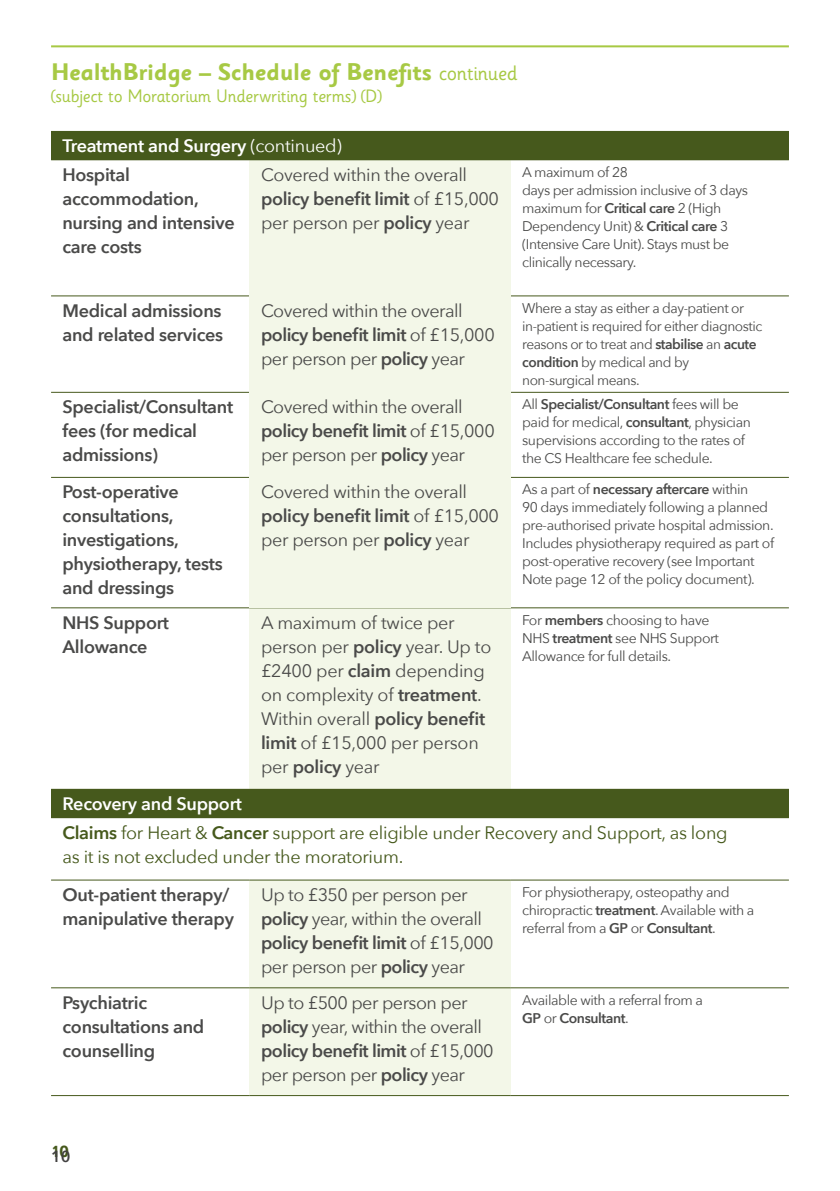
<style>
.page{position:relative;width:840px;height:1191px;background:#fff}
.page>*{position:absolute;margin:0;border:0;box-sizing:border-box;transform-origin:0 0}
.t1{font:700 24px "Sassoon Sans";letter-spacing:-.015em;color:#a7c944}
.t2{font:18px/24px "Avenir Next";letter-spacing:-.03em;color:#4a4a49}
.t3{font:600 18px/24px "Avenir Next";letter-spacing:-.015em;color:#4a4a49}
.t4{font:18px/28.4px "Avenir Next";letter-spacing:-.015em;color:#46591c}
.t5{font:18px "Sassoon Infant Std";letter-spacing:-.015em;color:#a7c944}
.t6{font:600 18px "Avenir Next";letter-spacing:-.015em;color:#fff}
.t7{font:700 16px "Sassoon Sans";color:#46591c}
.t8{font:14px/18px "Avenir Next";letter-spacing:-.03em;color:#4a4a49}
.s1{font-family:"Sassoon Infant Std";font-weight:400;font-size:20.8px}
.s2{font-weight:400}
.s3{font-weight:600}
.s4{font-weight:600;color:#fff}
.s5{font-family:"Avenir Next";font-weight:600;color:#424141}
</style>
<div class="page">
<hr style="left:51px;top:45px;width:737px;height:2px;background:#a7c944">
<div style="left:249px;top:608px;width:261px;height:181px;background:#f3f7e8"></div>
<div style="left:249px;top:880px;width:261px;height:107px;background:#f3f7e8"></div>
<div style="left:249px;top:987px;width:261px;height:108px;background:#f3f7e8"></div>
<hr style="left:51px;top:1095px;width:198px;height:1px;background:#46591c">
<hr style="left:249px;top:1095px;width:261px;height:1px;background:#46591c">
<hr style="left:510px;top:1095px;width:278px;height:1px;background:#46591c">
<hr style="left:51px;top:987px;width:198px;height:1px;background:#46591c">
<hr style="left:249px;top:987px;width:261px;height:1px;background:#46591c">
<hr style="left:510px;top:987px;width:278px;height:1px;background:#46591c">
<hr style="left:51px;top:879px;width:198px;height:1px;background:#46591c">
<hr style="left:249px;top:879px;width:261px;height:1px;background:#46591c">
<hr style="left:510px;top:879px;width:278px;height:1px;background:#46591c">
<hr style="left:51px;top:607px;width:198px;height:1px;background:#46591c">
<hr style="left:510px;top:607px;width:278px;height:1px;background:#46591c">
<hr style="left:51px;top:477px;width:198px;height:1px;background:#46591c">
<hr style="left:510px;top:477px;width:278px;height:1px;background:#46591c">
<hr style="left:51px;top:392px;width:198px;height:1px;background:#46591c">
<hr style="left:510px;top:392px;width:278px;height:1px;background:#46591c">
<hr style="left:51px;top:295px;width:198px;height:1px;background:#46591c">
<hr style="left:510px;top:295px;width:278px;height:1px;background:#46591c">
<div style="left:249px;top:477px;width:261px;height:131px;background:#f3f7e8"></div>
<div style="left:249px;top:392px;width:261px;height:85px;background:#f3f7e8"></div>
<div style="left:249px;top:296px;width:261px;height:96px;background:#f3f7e8"></div>
<div style="left:249px;top:160px;width:261px;height:136px;background:#f3f7e8"></div>
<div style="left:51px;top:131px;width:737px;height:29px;background:#46591c"></div>
<div style="left:51px;top:789px;width:737px;height:28px;background:#46591c"></div>
<hr style="left:51px;top:817px;width:198px;height:1px;background:#46591c">
<hr style="left:249px;top:817px;width:261px;height:1px;background:#46591c">
<hr style="left:510px;top:817px;width:278px;height:1px;background:#46591c">
<h1 class="t1" style="left:51px;top:57px;width:467px">HealthBridge – Schedule of Benefits <span class="s1">continued</span></h1>
<p class="t5" style="left:51px;top:85px;width:332px">(subject to Moratorium Underwriting terms) (D)</p>
<p class="t6" style="left:62px;top:131px;width:281px">Treatment and Surgery <span class="s2">(continued)</span></p>
<p class="t8" style="left:522px;top:162px;width:227px">A maximum of 28<br>days per admission inclusive of 3 days</p>
<p class="t3" style="left:62px;top:162px;width:69px">Hospital</p>
<p class="t2" style="left:261px;top:162px;width:207px">Covered within the overall</p>
<p class="t3" style="left:62px;top:186px;width:138px">accommodation,</p>
<p class="t3" style="left:261px;top:186px;width:239px">policy benefit limit <span class="s2">of £15,000</span></p>
<p class="t8" style="left:522px;top:198px;width:201px">maximum for <span class="s3">Critical care</span> 2 (High</p>
<p class="t3" style="left:62px;top:210px;width:174px">nursing and intensive</p>
<p class="t2" style="left:261px;top:210px;width:210px">per person per <span class="s3">policy</span> year</p>
<p class="t8" style="left:522px;top:216px;width:207px">Dependency Unit) &amp; <span class="s3">Critical care</span> 3</p>
<p class="t3" style="left:62px;top:234px;width:81px">care costs</p>
<p class="t8" style="left:522px;top:234px;width:208px">(Intensive Care Unit). Stays must be clinically necessary.</p>
<p class="t3" style="left:62px;top:298px;width:160px">Medical admissions</p>
<p class="t2" style="left:261px;top:298px;width:203px">Covered within the overall</p>
<p class="t8" style="left:522px;top:298px;width:223px">Where a stay as either a day-patient or</p>
<p class="t3" style="left:62px;top:322px;width:162px">and related services</p>
<p class="t3" style="left:261px;top:322px;width:235px">policy benefit limit <span class="s2">of £15,000</span></p>
<p class="t8" style="left:522px;top:316px;width:241px">in-patient is required for either diagnostic reasons or to treat and <span class="s3">stabilise</span> an <span class="s3">acute</span></p>
<p class="t2" style="left:261px;top:346px;width:205px">per person per <span class="s3">policy</span> year</p>
<p class="t8" style="left:522px;top:352px;width:168px"><span class="s3">condition</span> by medical and by non-surgical means.</p>
<p class="t3" style="left:62px;top:394px;width:172px">Specialist/Consultant fees (for medical admissions)</p>
<p class="t2" style="left:261px;top:394px;width:235px">Covered within the overall <span class="s3">policy benefit limit</span> of £15,000 per person per <span class="s3">policy</span> year</p>
<p class="t8" style="left:522px;top:395px;width:230px">All <span class="s3">Specialist/Consultant</span> fees will be paid for medical, <span class="s3">consultant</span>, physician supervisions according to the rates of the CS Healthcare fee schedule.</p>
<p class="t3" style="left:62px;top:479px;width:162px">Post-operative consultations, investigations, physiotherapy, tests and dressings</p>
<p class="t2" style="left:261px;top:479px;width:239px">Covered within the overall <span class="s3">policy benefit limit</span> of £15,000 per person per <span class="s3">policy</span> year</p>
<p class="t8" style="left:522px;top:480px;width:253px">As a part of <span class="s3">necessary aftercare</span> within<br>90 days immediately following a planned pre-authorised private hospital admission.<br>Includes physiotherapy required as part of post-operative recovery (see Important Note page 12 of the policy document).</p>
<p class="t3" style="left:62px;top:610px;width:108px">NHS Support<br>Allowance</p>
<p class="t2" style="left:261px;top:609px;width:232px">A maximum of twice per person per <span class="s3">policy</span> year. Up to £2400 per <span class="s3">claim</span> depending on complexity of <span class="s3">treatment</span>.<br>Within overall <span class="s3">policy benefit limit</span> of £15,000 per person per <span class="s3">policy</span> year</p>
<p class="t8" style="left:522px;top:610px;width:198px">For <span class="s3">members</span> choosing to have<br>NHS <span class="s3">treatment</span> see NHS Support<br>Allowance for full details.</p>
<p class="t4" style="left:62px;top:789px;width:666px"><span class="s4">Recovery and Support<br></span><span class="s3">Claims</span> for Heart &amp; <span class="s3">Cancer</span> support are eligible under Recovery and Support, as long</p>
<p class="t4" style="left:62px;top:841px;width:342px">as it is not excluded under the moratorium.</p>
<p class="t3" style="left:62px;top:882px;width:168px">Out-patient therapy/</p>
<p class="t2" style="left:261px;top:882px;width:208px">Up to £350 per person per</p>
<p class="t8" style="left:522px;top:882px;width:234px">For physiotherapy, osteopathy and chiropractic <span class="s3">treatment</span>. Available with a</p>
<p class="t3" style="left:62px;top:906px;width:173px">manipulative therapy</p>
<p class="t2" style="left:261px;top:906px;width:222px"><span class="s3">policy</span> year, within the overall</p>
<p class="t8" style="left:522px;top:918px;width:195px">referral from a <span class="s3">GP</span> or <span class="s3">Consultant</span>.</p>
<p class="t2" style="left:261px;top:930px;width:234px"><span class="s3">policy benefit limit</span> of £15,000 per person per <span class="s3">policy</span> year</p>
<p class="t8" style="left:522px;top:990px;width:182px">Available with a referral from a<br><span class="s3">GP</span> or <span class="s3">Consultant</span>.</p>
<p class="t3" style="left:62px;top:990px;width:86px">Psychiatric</p>
<p class="t2" style="left:261px;top:989px;width:208px">Up to £500 per person per</p>
<p class="t3" style="left:62px;top:1014px;width:143px">consultations and</p>
<p class="t2" style="left:261px;top:1013px;width:222px"><span class="s3">policy</span> year, within the overall</p>
<p class="t3" style="left:62px;top:1038px;width:94px">counselling</p>
<p class="t2" style="left:261px;top:1037px;width:234px"><span class="s3">policy benefit limit</span> of £15,000 per person per <span class="s3">policy</span> year</p>
<p class="t7" style="left:51px;top:1141px;width:21px">10<span class="s5">10</span></p>
</div>
